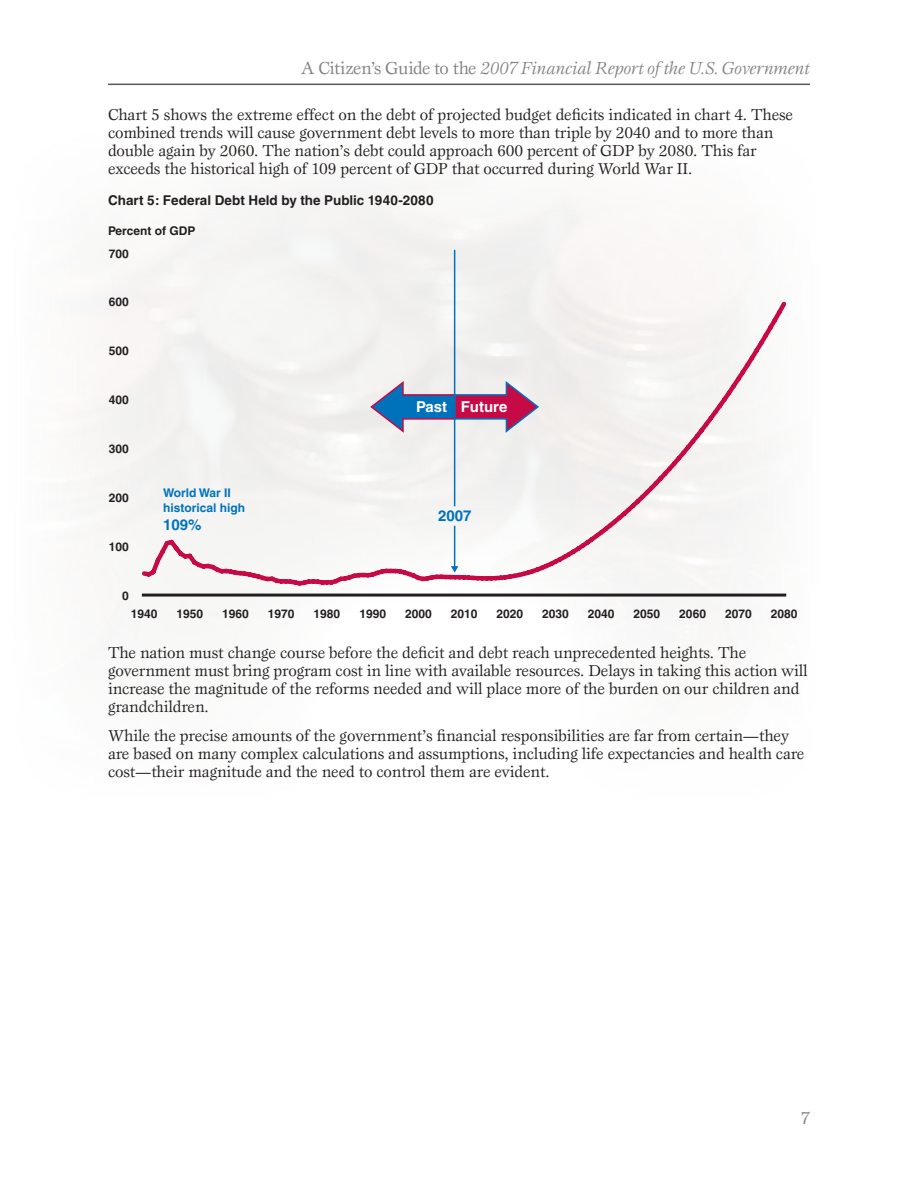
<style>
.page{position:relative;width:918px;height:1188px;background:#fff}
.page>*{position:absolute;margin:0;border:0;box-sizing:border-box;transform-origin:0 0}
.t1{font:italic 18px "Esprit";letter-spacing:-.02em;color:#808285}
._0001_Body{font:16.35px/18px "Esprit";letter-spacing:-.01em;color:#231f20}
.t2{font:700 15px "Helvetica";color:#fff}
.t3{font:700 15px "Helvetica";color:#0072bc}
._00006_graph_title{font:700 13.5px "Helvetica";color:#231f20}
.t4{font:700 12px "Helvetica";color:#231f20}
.t5{font:700 12px/14.4px "Helvetica";color:#0072bc}
.s1{font-style:normal}
</style>
<div class="page">
<hr style="left:108px;top:84px;width:702px;height:1px;background:#57585a">
<hr style="left:142px;top:594px;width:644px;height:3px;background:#231f20">
<svg style="left:139px;top:298px;width:651px;height:291px"></svg>
<hr style="left:454px;top:526px;width:1px;height:41px;background:#0072bc">
<hr style="left:454px;top:250px;width:1px;height:256px;background:#0072bc">
<svg style="left:451px;top:566px;width:7px;height:7px"></svg>
<p class="t1" style="left:301px;top:57px;width:511px"><span class="s1">A Citizen’s Guide to the</span> 2007 Financial Report of the U.S. Government</p>
<p class="_0001_Body" style="left:108px;top:106px;width:687px">Chart 5 shows the extreme effect on the debt of projected budget deficits indicated in chart 4. These combined trends will cause government debt levels to more than triple by 2040 and to more than double again by 2060. The nation’s debt could approach 600 percent of GDP by 2080. This far exceeds the historical high of 109 percent of GDP that occurred during World War II.</p>
<p class="_00006_graph_title" style="left:108px;top:192px;width:327px">Chart 5: Federal Debt Held by the Public 1940-2080</p>
<p class="t4" style="left:108px;top:223px;width:89px">Percent of GDP</p>
<p class="t4" style="left:109px;top:246px;width:22px">700</p>
<p class="t4" style="left:109px;top:295px;width:22px">600</p>
<p class="t4" style="left:109px;top:344px;width:22px">500</p>
<p class="t4" style="left:109px;top:393px;width:22px">400</p>
<p class="t4" style="left:109px;top:441px;width:22px">300</p>
<p class="t4" style="left:109px;top:490px;width:22px">200</p>
<p class="t4" style="left:109px;top:539px;width:22px">100</p>
<p class="t4" style="left:122px;top:588px;width:8px">0</p>
<p class="t5" style="left:163px;top:486px;width:84px">World War II historical high</p>
<p class="t3" style="left:163px;top:515px;width:40px">109%</p>
<p class="t2" style="left:416px;top:398px;width:93px">Past Future</p>
<p class="t3" style="left:438px;top:507px;width:35px">2007</p>
<p class="t4" style="left:131px;top:606px;width:28px">1940</p>
<p class="t4" style="left:177px;top:606px;width:28px">1950</p>
<p class="t4" style="left:222px;top:606px;width:28px">1960</p>
<p class="t4" style="left:268px;top:606px;width:28px">1970</p>
<p class="t4" style="left:314px;top:606px;width:28px">1980</p>
<p class="t4" style="left:359px;top:606px;width:28px">1990</p>
<p class="t4" style="left:405px;top:606px;width:28px">2000</p>
<p class="t4" style="left:451px;top:606px;width:28px">2010</p>
<p class="t4" style="left:496px;top:606px;width:28px">2020</p>
<p class="t4" style="left:542px;top:606px;width:28px">2030</p>
<p class="t4" style="left:588px;top:606px;width:28px">2040</p>
<p class="t4" style="left:634px;top:606px;width:28px">2050</p>
<p class="t4" style="left:679px;top:606px;width:28px">2060</p>
<p class="t4" style="left:725px;top:606px;width:28px">2070</p>
<p class="t4" style="left:771px;top:606px;width:28px">2080</p>
<p class="_0001_Body" style="left:108px;top:644px;width:701px">The nation must change course before the deficit and debt reach unprecedented heights. The government must bring program cost in line with available resources. Delays in taking this action will increase the magnitude of the reforms needed and will place more of the burden on our children and grandchildren.</p>
<p class="_0001_Body" style="left:108px;top:726px;width:698px">While the precise amounts of the government’s financial responsibilities are far from certain—they are based on many complex calculations and assumptions, including life expectancies and health care cost—their magnitude and the need to control them are evident.</p>
</div>
